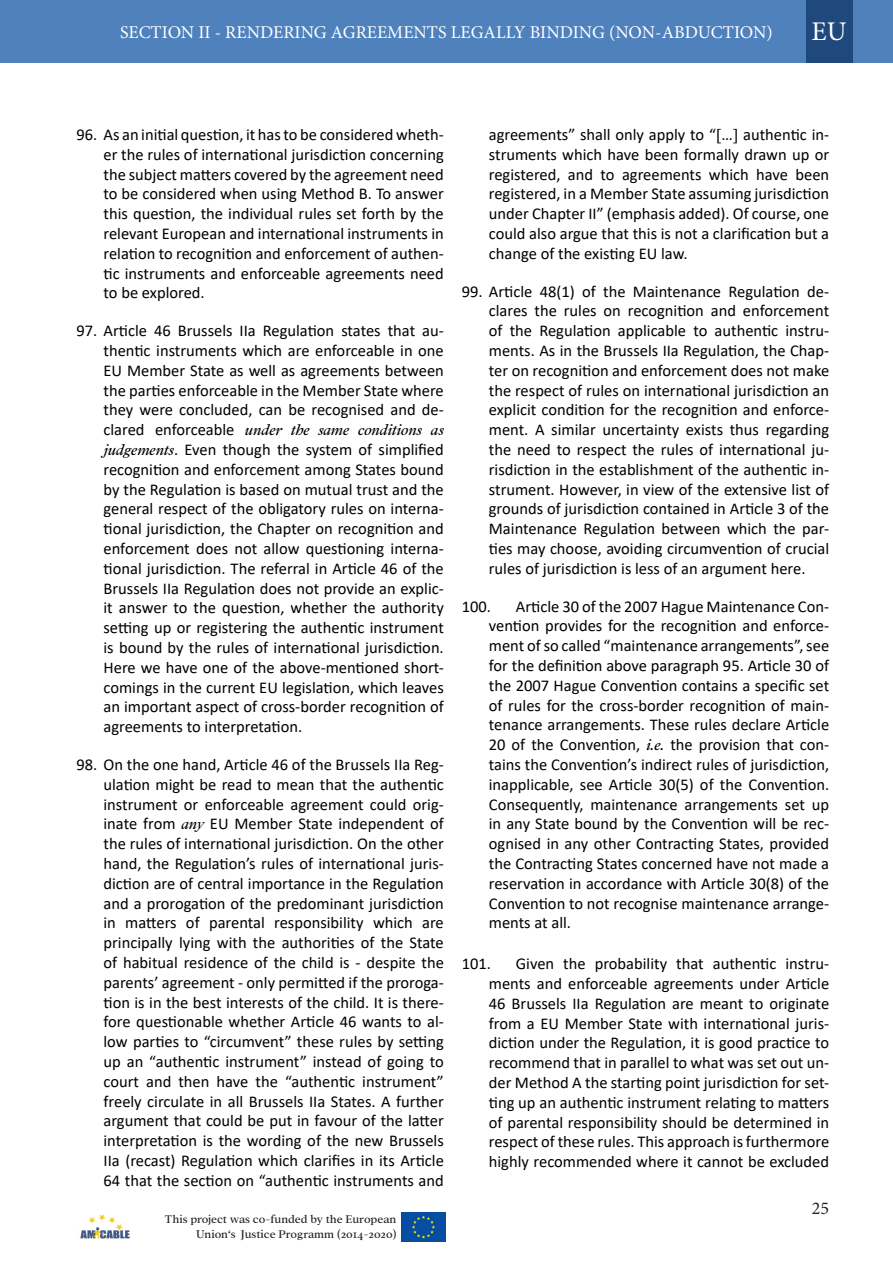
<style>
.page{position:relative;width:893px;height:1263px;background:#fff}
.page>*{position:absolute;margin:0;border:0;box-sizing:border-box;transform-origin:0 0}
.t1{font:27px "Minion Pro";color:#fff}
.t2{font:18px "Minion Pro";color:#fff}
.t3{font:18px "Minion Pro";color:#231f20}
.t4{font:16.5px/19.8px "Calibri";color:#000;text-align:justify}
.t5{font:12px/14.4px "Addington CF";letter-spacing:-.005em;color:#231f20;text-align:right}
.s1{font-family:"Addington CF";font-style:italic}
</style>
<div class="page">
<img style="left:401px;top:1212px;width:44px;height:30px">
<img style="left:80px;top:1214px;width:50px;height:25px">
<div style="left:0;top:0;width:893px;height:62px;background:#4f81bd"></div>
<div style="left:806px;top:0;width:47px;height:62px;background:#1f497d"></div>
<p class="t2" style="left:120px;top:20px;width:654px">SECTION II - RENDERING AGREEMENTS LEGALLY BINDING (NON-ABDUCTION)</p>
<p class="t1" style="left:812px;top:13px;width:37px">EU</p>
<p class="t4" style="left:104px;top:124px;width:342px;text-indent:-27px">96. As an initial question, it has to be considered wheth&shy;er the rules of international jurisdiction concerning the subject matters covered by the agreement need to be considered when using Method B. To answer this question, the individual rules set forth by the relevant European and international instruments in relation to recognition and enforcement of authen&shy;tic instruments and enforceable agreements need to be explored.</p>
<p class="t4" style="left:104px;top:320px;width:342px;text-indent:-27px">97. Article 46 Brussels IIa Regulation states that au&shy;thentic instruments which are enforceable in one EU Member State as well as agreements between the parties enforceable in the Member State where they were concluded, can be recognised and de&shy;clared enforceable <span class="s1">under the same conditions as judgements</span>. Even though the system of simplified recognition and enforcement among States bound by the Regulation is based on mutual trust and the general respect of the obligatory rules on interna&shy;tional jurisdiction, the Chapter on recognition and enforcement does not allow questioning interna&shy;tional jurisdiction. The referral in Article 46 of the Brussels IIa Regulation does not provide an explic&shy;it answer to the question, whether the authority setting up or registering the authentic instrument is bound by the rules of international jurisdiction.<br>Here we have one of the above-mentioned short&shy;comings in the current EU legislation, which leaves an important aspect of cross-border recognition of agreements to interpretation.</p>
<p class="t4" style="left:104px;top:754px;width:342px;text-indent:-27px">98. On the one hand, Article 46 of the Brussels IIa Reg&shy;ulation might be read to mean that the authentic instrument or enforceable agreement could orig&shy;inate from <span class="s1">any</span> EU Member State independent of the rules of international jurisdiction. On the other hand, the Regulation’s rules of international juris&shy;diction are of central importance in the Regulation and a prorogation of the predominant jurisdiction in matters of parental responsibility which are principally lying with the authorities of the State of habitual residence of the child is - despite the parents’ agreement - only permitted if the proroga&shy;tion is in the best interests of the child. It is there&shy;fore questionable whether Article 46 wants to al&shy;low parties to “circumvent” these rules by setting up an “authentic instrument” instead of going to court and then have the “authentic instrument” freely circulate in all Brussels IIa States. A further argument that could be put in favour of the latter interpretation is the wording of the new Brussels IIa (recast) Regulation which clarifies in its Article 64 that the section on “authentic instruments and</p>
<p class="t5" style="left:165px;top:1212px;width:233px">This project was co-funded by the European<br>Union‘s Justice Programm (2014-2020)</p>
<p class="t4" style="left:489px;top:124px;width:342px">agreements” shall only apply to “ … authentic in&shy;struments which have been formally drawn up or registered, and to agreements which have been registered, in a Member State assuming jurisdiction under Chapter II” (emphasis added). Of course, one could also argue that this is not a clarification but a change of the existing EU law.</p>
<p class="t4" style="left:489px;top:281px;width:342px;text-indent:-27px">99. Article 48(1) of the Maintenance Regulation de&shy;clares the rules on recognition and enforcement of the Regulation applicable to authentic instru&shy;ments. As in the Brussels IIa Regulation, the Chap&shy;ter on recognition and enforcement does not make the respect of rules on international jurisdiction an explicit condition for the recognition and enforce&shy;ment. A similar uncertainty exists thus regarding the need to respect the rules of international ju&shy;risdiction in the establishment of the authentic in&shy;strument. However, in view of the extensive list of grounds of jurisdiction contained in Article 3 of the Maintenance Regulation between which the par&shy;ties may choose, avoiding circumvention of crucial rules of jurisdiction is less of an argument here.</p>
<p class="t4" style="left:462px;top:596px;width:31px">100.</p>
<p class="t4" style="left:489px;top:596px;width:342px;text-indent:27px">Article 30 of the 2007 Hague Maintenance Con&shy;vention provides for the recognition and enforce&shy;ment of so called “maintenance arrangements”, see for the definition above paragraph 95. Article 30 of the 2007 Hague Convention contains a specific set of rules for the cross-border recognition of main&shy;tenance arrangements. These rules declare Article 20 of the Convention, <span class="s1">i.e.</span> the provision that con&shy;tains the Convention’s indirect rules of jurisdiction, inapplicable, see Article 30(5) of the Convention.<br>Consequently, maintenance arrangements set up in any State bound by the Convention will be rec&shy;ognised in any other Contracting States, provided the Contracting States concerned have not made a reservation in accordance with Article 30(8) of the Convention to not recognise maintenance arrange&shy;ments at all.</p>
<p class="t4" style="left:462px;top:953px;width:31px">101.</p>
<p class="t4" style="left:489px;top:953px;width:342px;text-indent:27px">Given the probability that authentic instru&shy;ments and enforceable agreements under Article 46 Brussels IIa Regulation are meant to originate from a EU Member State with international juris&shy;diction under the Regulation, it is good practice to recommend that in parallel to what was set out un&shy;der Method A the starting point jurisdiction for set&shy;ting up an authentic instrument relating to matters of parental responsibility should be determined in respect of these rules. This approach is furthermore highly recommended where it cannot be excluded</p>
<p class="t3" style="left:812px;top:1196px;width:19px">25</p>
</div>
